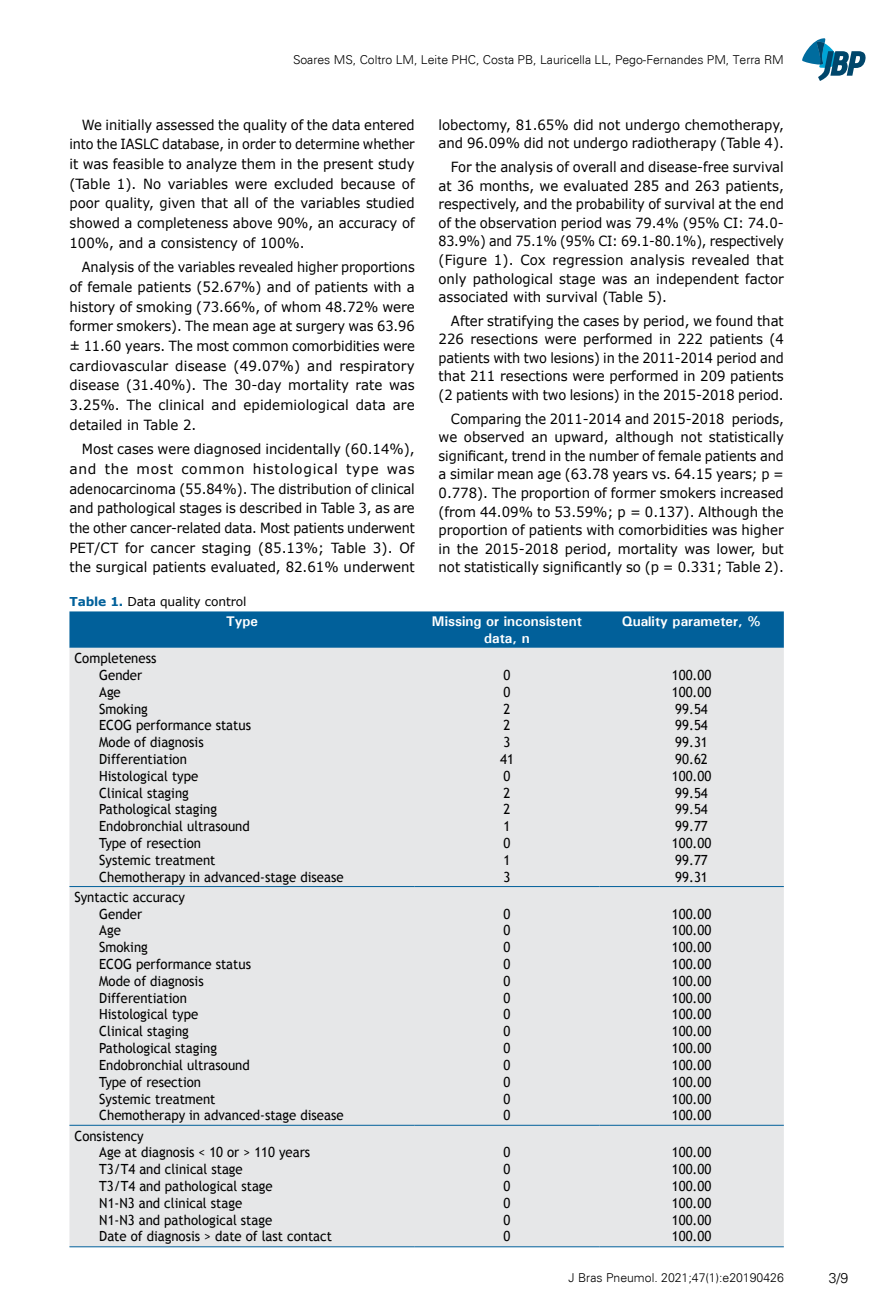
<style>
.page{position:relative;width:893px;height:1315px;background:#fff}
.page>*{position:absolute;margin:0;border:0;box-sizing:border-box;transform-origin:0 0}
.t1{font:14px/16.8px "Trebuchet MS";color:#000;scale:.94 1}
.t2{font:14px/19.6px "Verdana";color:#000;text-align:justify;scale:.93 1}
.t3{font:14px/18.6px "Verdana";color:#000;text-align:justify;scale:.94 1}
.t4{font:14px/19.6px "Verdana";color:#000;text-align:justify;scale:.95 1}
.t5{font:700 14px/16.8px "Univers";color:#fff;text-align:center}
.t6{font:300 14px "Univers";color:#000}
.t7{font:300 12.25px "Univers";color:#000}
.t8{font:12.25px "Verdana";letter-spacing:-.01em;color:#000}
.s1{font-weight:700;color:#01609a}
</style>
<div class="page">
<svg style="left:802px;top:38px;width:64px;height:43px"></svg>
<div style="left:69px;top:611px;width:715px;height:37px;background:#01609a"></div>
<div style="left:69px;top:648px;width:715px;height:598px;background:#e6e7e8"></div>
<hr style="left:69px;top:1246px;width:346px;height:1px;background:#01609a">
<hr style="left:415px;top:1246px;width:184px;height:1px;background:#01609a">
<hr style="left:599px;top:1246px;width:185px;height:1px;background:#01609a">
<hr style="left:69px;top:886px;width:346px;height:1px;background:#01609a">
<hr style="left:415px;top:886px;width:184px;height:1px;background:#01609a">
<hr style="left:599px;top:886px;width:185px;height:1px;background:#01609a">
<hr style="left:69px;top:1124px;width:346px;height:1px;background:#01609a">
<hr style="left:415px;top:1124px;width:184px;height:1px;background:#01609a">
<hr style="left:599px;top:1124px;width:185px;height:1px;background:#01609a">
<p class="t7" style="left:293px;top:52px;width:492px">Soares MS, Coltro LM, Leite PHC, Costa PB, Lauricella LL, Pego-Fernandes PM, Terra RM</p>
<p class="t3" style="left:69px;top:115px;width:369px;line-height:19.6px;text-indent:12px">We initially assessed the quality of the data entered into the IASLC database, in order to determine whether it was feasible to analyze them in the present study (Table 1). No variables were excluded because of poor quality, given that all of the variables studied showed a completeness above 90%, an accuracy of 100%, and a consistency of 100%.</p>
<p class="t2" style="left:69px;top:258px;width:373px;text-indent:12px">Analysis of the variables revealed higher proportions of female patients (52.67%) and of patients with a history of smoking (73.66%, of whom 48.72% were former smokers). The mean age at surgery was 63.96 ± 11.60 years. The most common comorbidities were cardiovascular disease (49.07%) and respiratory disease (31.40%). The 30-day mortality rate was 3.25%. The clinical and epidemiological data are detailed in Table 2.</p>
<p class="t4" style="left:69px;top:440px;width:365px;text-indent:12px">Most cases were diagnosed incidentally (60.14%), and the most common histological type was adenocarcinoma (55.84%). The distribution of clinical and pathological stages is described in Table 3, as are the other cancer-related data. Most patients underwent PET/CT for cancer staging (85.13%; Table 3). Of the surgical patients evaluated, 82.61% underwent</p>
<p class="t4" style="left:439px;top:116px;width:365px;line-height:18.6px">lobectomy, 81.65% did not undergo chemotherapy, and 96.09% did not undergo radiotherapy (Table 4).</p>
<p class="t3" style="left:439px;top:158px;width:369px;text-indent:12px">For the analysis of overall and disease-free survival at 36 months, we evaluated 285 and 263 patients, respectively, and the probability of survival at the end of the observation period was 79.4% (95% CI: 74.0- 83.9%) and 75.1% (95% CI: 69.1-80.1%), respectively (Figure 1). Cox regression analysis revealed that only pathological stage was an independent factor associated with survival (Table 5).</p>
<p class="t4" style="left:439px;top:311px;width:365px;line-height:18.6px;text-indent:12px">After stratifying the cases by period, we found that 226 resections were performed in 222 patients (4 patients with two lesions) in the 2011-2014 period and that 211 resections were performed in 209 patients (2 patients with two lesions) in the 2015-2018 period.</p>
<p class="t2" style="left:439px;top:409px;width:373px;line-height:18.6px;text-indent:12px">Comparing the 2011-2014 and 2015-2018 periods, we observed an upward, although not statistically significant, trend in the number of female patients and a similar mean age (63.78 years vs. 64.15 years; p = 0.778). The proportion of former smokers increased (from 44.09% to 53.59%; p = 0.137). Although the proportion of patients with comorbidities was higher in the 2015-2018 period, mortality was lower, but not statistically significantly so (p = 0.331; Table 2).</p>
<p class="t8" style="left:69px;top:594px;width:179px"><span class="s1">Table 1.</span> Data quality control</p>
<p class="t5" style="left:226px;top:613px;width:34px">Type</p>
<p class="t5" style="left:432px;top:613px;width:152px">Missing or inconsistent data, n</p>
<p class="t5" style="left:622px;top:613px;width:141px">Quality parameter, %</p>
<p class="t1" style="left:99px;top:650px;width:261px;text-indent:-25px">Completeness<br>Gender<br>Age<br>Smoking<br>ECOG performance status<br>Mode of diagnosis<br>Differentiation<br>Histological type<br>Clinical staging<br>Pathological staging<br>Endobronchial ultrasound<br>Type of resection<br>Systemic treatment<br>Chemotherapy in advanced-stage disease</p>
<p class="t1" style="left:500px;top:667px;width:16px">0<br>0<br>2<br>2<br>3<br>41<br>0<br>2<br>2<br>1<br>0<br>1<br>3</p>
<p class="t1" style="left:672px;top:667px;width:43px">100.00<br>100.00<br>99.54<br>99.54<br>99.31<br>90.62<br>100.00<br>99.54<br>99.54<br>99.77<br>100.00<br>99.77<br>99.31</p>
<p class="t1" style="left:99px;top:888px;width:261px;text-indent:-25px">Syntactic accuracy<br>Gender<br>Age<br>Smoking<br>ECOG performance status<br>Mode of diagnosis<br>Differentiation<br>Histological type<br>Clinical staging<br>Pathological staging<br>Endobronchial ultrasound<br>Type of resection<br>Systemic treatment<br>Chemotherapy in advanced-stage disease</p>
<p class="t1" style="left:99px;top:1127px;width:249px;text-indent:-25px">Consistency<br>Age at diagnosis &lt; 10 or &gt; 110 years<br>T3/T4 and clinical stage<br>T3/T4 and pathological stage<br>N1-N3 and clinical stage<br>N1-N3 and pathological stage<br>Date of diagnosis &gt; date of last contact</p>
<p class="t1" style="left:504px;top:905px;width:9px;text-align:justify">0<br>0<br>0<br>0<br>0<br>0<br>0<br>0<br>0<br>0<br>0<br>0<br>0</p>
<p class="t1" style="left:672px;top:905px;width:43px;text-align:justify">100.00<br>100.00<br>100.00<br>100.00<br>100.00<br>100.00<br>100.00<br>100.00<br>100.00<br>100.00<br>100.00<br>100.00<br>100.00</p>
<p class="t1" style="left:504px;top:1144px;width:9px;text-align:justify">0<br>0<br>0<br>0<br>0<br>0</p>
<p class="t1" style="left:672px;top:1144px;width:43px;text-align:justify">100.00<br>100.00<br>100.00<br>100.00<br>100.00<br>100.00</p>
<p class="t7" style="left:569px;top:1270px;width:217px">J Bras Pneumol. 2021;47(1):e20190426</p>
<p class="t6" style="left:829px;top:1269px;width:21px">3/9</p>
</div>
